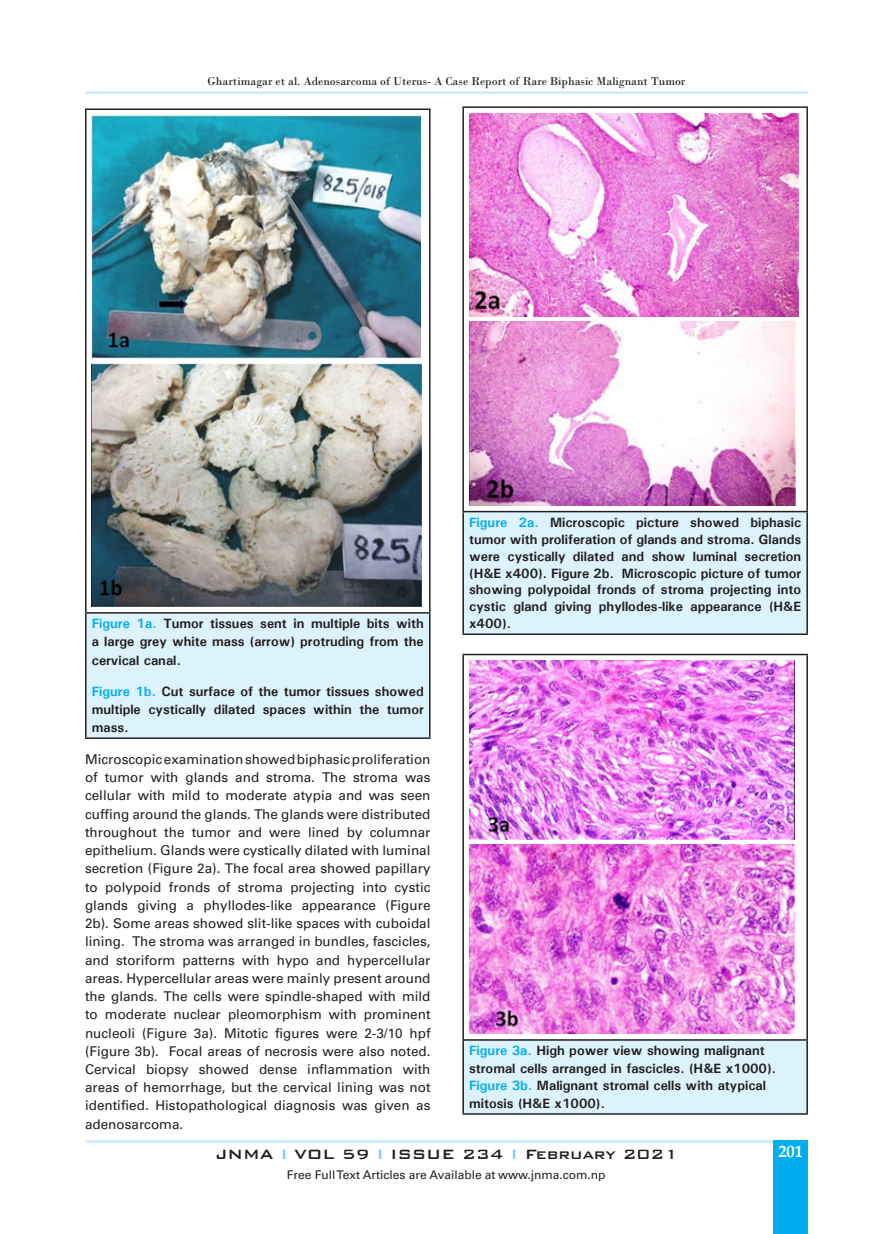
<style>
.page{position:relative;width:893px;height:1234px;background:#fff}
.page>*{position:absolute;margin:0;border:0;box-sizing:border-box;transform-origin:0 0}
.t1{font:500 18px "Bank Gothic BT";color:#231f20}
.t2{font:700 16.5px "Book Antiqua";color:#fff}
.Introduction{font:13.5px/18.3px "Univers";color:#231f20;text-align:justify}
.Introduction-2{font:700 13.5px/16.8px "Univers";color:#231f20;text-align:justify}
.Introduction-3{font:12px "Bodoni";color:#231f20}
.t3{font:12px "Univers";color:#231f20}
.s1{color:#00aeef}
.s2{color:#6bcff6}
</style>
<div class="page">
<hr style="left:85px;top:1140px;width:723px;height:2px;background:#c6eafa">
<div style="left:774px;top:1139px;width:34px;height:94px;background:#00aeef"></div>
<hr style="left:85px;top:91px;width:723px;height:3px;background:#c6eafa">
<div style="left:86px;top:612px;width:344px;height:126px;background:#dcf2fc"></div>
<hr style="left:85px;top:108px;width:346px;height:2px;background:#231f20">
<hr style="left:85px;top:110px;width:2px;height:502px;background:#231f20">
<hr style="left:429px;top:110px;width:2px;height:502px;background:#231f20">
<hr style="left:85px;top:612px;width:346px;height:1px;background:#231f20">
<hr style="left:85px;top:613px;width:2px;height:124px;background:#231f20">
<hr style="left:429px;top:613px;width:2px;height:124px;background:#231f20">
<hr style="left:85px;top:737px;width:346px;height:1px;background:#231f20">
<img style="left:92px;top:115px;width:329px;height:243px">
<img style="left:92px;top:363px;width:330px;height:243px">
<div style="left:463px;top:511px;width:344px;height:123px;background:#dcf2fc"></div>
<hr style="left:462px;top:106px;width:346px;height:2px;background:#231f20">
<hr style="left:462px;top:108px;width:2px;height:402px;background:#231f20">
<hr style="left:806px;top:108px;width:2px;height:402px;background:#231f20">
<hr style="left:462px;top:510px;width:346px;height:2px;background:#231f20">
<hr style="left:462px;top:512px;width:2px;height:121px;background:#231f20">
<hr style="left:806px;top:512px;width:2px;height:121px;background:#231f20">
<hr style="left:462px;top:633px;width:346px;height:2px;background:#231f20">
<img style="left:469px;top:113px;width:329px;height:204px">
<img style="left:469px;top:321px;width:326px;height:184px">
<div style="left:463px;top:1039px;width:344px;height:74px;background:#dcf2fc"></div>
<hr style="left:462px;top:653px;width:346px;height:2px;background:#231f20">
<hr style="left:462px;top:655px;width:2px;height:383px;background:#231f20">
<hr style="left:806px;top:655px;width:2px;height:383px;background:#231f20">
<hr style="left:462px;top:1038px;width:346px;height:2px;background:#231f20">
<hr style="left:462px;top:1040px;width:2px;height:72px;background:#231f20">
<hr style="left:806px;top:1040px;width:2px;height:72px;background:#231f20">
<hr style="left:462px;top:1112px;width:346px;height:2px;background:#231f20">
<img style="left:469px;top:660px;width:325px;height:179px">
<img style="left:469px;top:844px;width:325px;height:189px">
<p class="Introduction-3" style="left:207px;top:73px;width:479px">Ghartimagar et al. Adenosarcoma of Uterus- A Case Report of Rare Biphasic Malignant Tumor</p>
<p class="Introduction-2" style="left:92px;top:614px;width:333px;line-height:18.3px"><span class="s1">Figure 1a.</span> Tumor tissues sent in multiple bits with a large grey white mass (arrow) protruding from the cervical canal.</p>
<p class="Introduction-2" style="left:92px;top:681px;width:333px;line-height:18.1px"><span class="s1">Figure 1b.</span> Cut surface of the tumor tissues showed multiple cystically dilated spaces within the tumor mass.</p>
<p class="Introduction" style="left:85px;top:749px;width:347px">Microscopic examination showed biphasic proliferation of tumor with glands and stroma. The stroma was cellular with mild to moderate atypia and was seen cuffing around the glands. The glands were distributed throughout the tumor and were lined by columnar epithelium. Glands were cystically dilated with luminal secretion (Figure 2a). The focal area showed papillary to polypoid fronds of stroma projecting into cystic glands giving a phyllodes-like appearance (Figure 2b). Some areas showed slit-like spaces with cuboidal lining. The stroma was arranged in bundles, fascicles, and storiform patterns with hypo and hypercellular areas. Hypercellular areas were mainly present around the glands. The cells were spindle-shaped with mild to moderate nuclear pleomorphism with prominent nucleoli (Figure 3a). Mitotic figures were 2-3/10 hpf (Figure 3b). Focal areas of necrosis were also noted.<br>Cervical biopsy showed dense inflammation with areas of hemorrhage, but the cervical lining was not identified. Histopathological diagnosis was given as adenosarcoma.</p>
<p class="Introduction-2" style="left:469px;top:513px;width:334px"><span class="s1">Figure 2a.</span> Microscopic picture showed biphasic tumor with proliferation of glands and stroma. Glands were cystically dilated and show luminal secretion (H&amp;E x400). Figure 2b. Microscopic picture of tumor showing polypoidal fronds of stroma projecting into cystic gland giving phyllodes-like appearance (H&amp;E x400).</p>
<p class="Introduction-2" style="left:469px;top:1041px;width:308px;line-height:17.5px;text-align:left"><span class="s1">Figure 3a.</span> High power view showing malignant stromal cells arranged in fascicles. (H&amp;E x1000).<br><span class="s1">Figure 3b.</span> Malignant stromal cells with atypical mitosis (H&amp;E x1000).</p>
<h1 class="t1" style="left:216px;top:1143px;width:464px">JNMA <span class="s2">I</span> VOL 59 <span class="s2">I</span> ISSUE 234 <span class="s2">I</span> February 2021</h1>
<p class="t3" style="left:287px;top:1167px;width:320px">Free Full Text Articles are Available at www.jnma.com.np</p>
<p class="t2" style="left:778px;top:1140px;width:26px">201</p>
</div>
